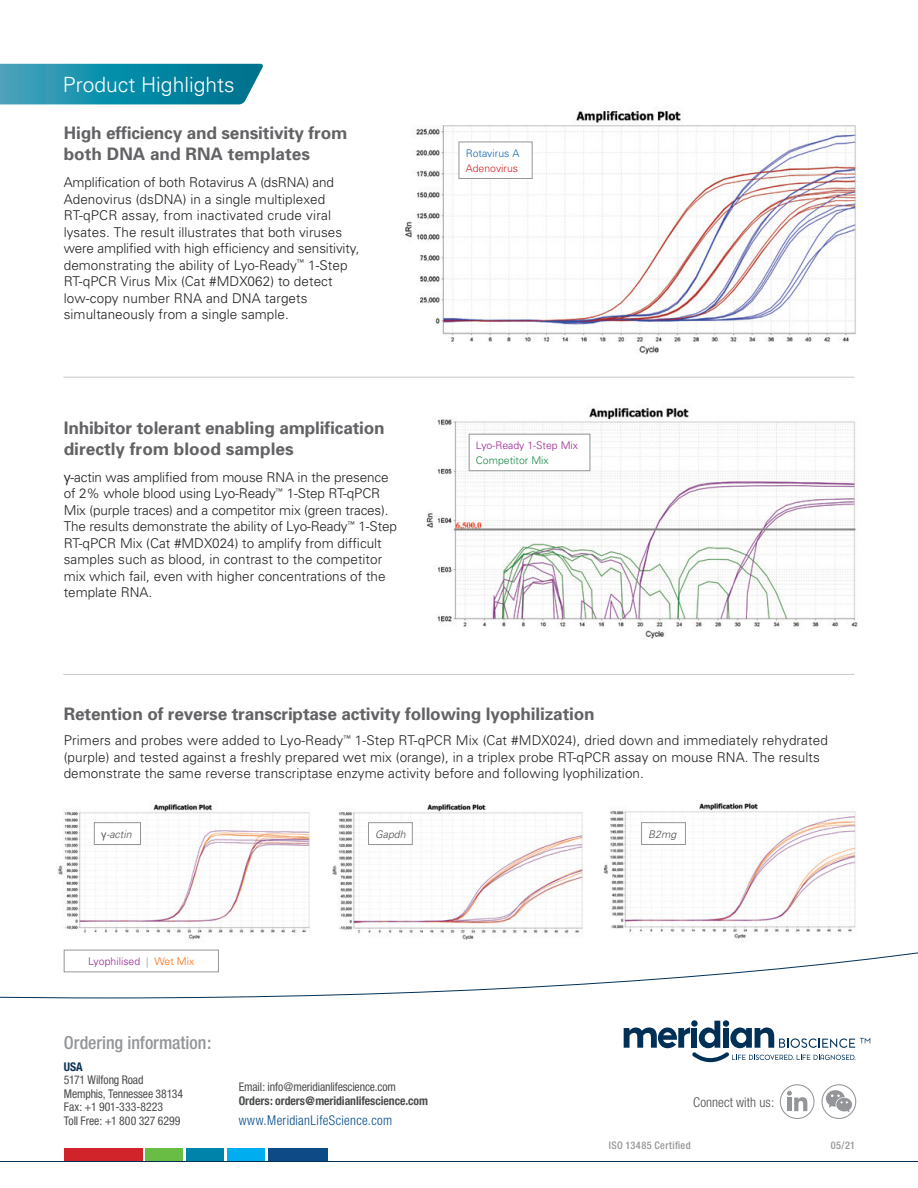
<style>
.page{position:relative;width:918px;height:1188px;background:#fff}
.page>*{position:absolute;margin:0;border:0;box-sizing:border-box;transform-origin:0 0}
.t1{font:300 21px "Univers";color:#fff}
.t2{font:500 condensed 18px "Helvetica Neue";letter-spacing:-.005em;color:#939598}
.sunheading_-_green{font:700 17.25px/20.7px "Univers";letter-spacing:-.01em;color:#636366}
.body{font:300 13.5px/16.5px "Univers";letter-spacing:.005em;color:#231f20}
.t3{font:300 condensed 13.5px "Helvetica Neue";letter-spacing:.025em;color:#004b8d}
.t4{font:300 condensed 13.5px "Helvetica Neue";letter-spacing:.005em;color:#4b4c4d}
.t5{font:condensed 12px "Helvetica Neue";letter-spacing:-.01em;color:#4b4c4d}
.t6{font:700 condensed 12px "Helvetica Neue";letter-spacing:-.005em;color:#4b4c4d}
.t7{font:700 condensed 12px "Helvetica Neue";color:#093153}
.body-2{font:300 10.5px "Univers";color:#99248e}
.t8{font:500 condensed 10.5px "Helvetica Neue";letter-spacing:.04em;color:#939598}
.body-3{font:italic 300 10.5px "Univers";color:#4b4c4d}
.body-4{font:300 10.5px "Univers";color:#188847}
.body-5{font:300 10.5px "Univers";color:#1465b2}
.body-6{font:300 10.5px "Univers";color:#d1232a}
.s1{font-family:"Open Sans";font-weight:400}
.s2{font-family:"Open Sans";font-weight:400;font-style:normal}
.s3{color:#939598}
.s4{color:#f60}
</style>
<div class="page">
<img style="left:405px;top:110px;width:452px;height:245px">
<img style="left:426px;top:408px;width:432px;height:231px">
<img style="left:603px;top:803px;width:254px;height:136px">
<img style="left:332px;top:804px;width:251px;height:136px">
<img style="left:58px;top:804px;width:252px;height:136px">
<hr style="left:63px;top:377px;width:791px;height:1px;background:#c7c8ca">
<hr style="left:63px;top:674px;width:791px;height:1px;background:#c7c8ca">
<div style="left:469px;top:434px;width:121px;height:37px;background:#fff"></div>
<div style="left:469px;top:434px;width:121px;height:37px;border:1px solid #939598"></div>
<div style="left:94px;top:823px;width:47px;height:21px;background:#fff"></div>
<div style="left:94px;top:822px;width:47px;height:23px;border:1px solid #939598"></div>
<div style="left:368px;top:823px;width:44px;height:21px;background:#fff"></div>
<div style="left:368px;top:822px;width:45px;height:23px;border:1px solid #939598"></div>
<div style="left:642px;top:823px;width:43px;height:21px;background:#fff"></div>
<div style="left:641px;top:822px;width:45px;height:23px;border:1px solid #939598"></div>
<svg style="left:0;top:64px;width:263px;height:40px;background:#1b8fa9"></svg>
<div style="left:459px;top:142px;width:73px;height:36px;background:#fff"></div>
<div style="left:459px;top:142px;width:74px;height:37px;border:1px solid #939598"></div>
<div style="left:268px;top:1148px;width:60px;height:13px;background:#0e4a86"></div>
<div style="left:227px;top:1148px;width:38px;height:13px;background:#00aeef"></div>
<div style="left:186px;top:1148px;width:38px;height:13px;background:#0083ab"></div>
<div style="left:64px;top:1148px;width:78px;height:13px;background:#d1232a"></div>
<div style="left:145px;top:1148px;width:38px;height:13px;background:#69bd45"></div>
<hr style="left:0;top:1161px;width:918px;height:1px;background:#003056">
<svg style="left:0;top:949px;width:918px;height:50px"></svg>
<div style="left:780px;top:1084px;width:35px;height:35px;border:1px solid #939598;border-radius:50%"></div>
<svg style="left:787px;top:1091px;width:20px;height:20px"></svg>
<div style="left:822px;top:1084px;width:34px;height:35px;border:1px solid #939598;border-radius:50%"></div>
<svg style="left:826px;top:1090px;width:26px;height:22px"></svg>
<svg style="left:624px;top:1021px;width:246px;height:42px"></svg>
<p class="t1" style="left:63px;top:72px;width:173px">Product Highlights</p>
<p class="sunheading_-_green" style="left:64px;top:123px;width:285px">High efficiency and sensitivity from both DNA and RNA templates</p>
<p class="body" style="left:64px;top:174px;width:297px">Amplification of both Rotavirus A (dsRNA) and Adenovirus (dsDNA) in a single multiplexed RT-qPCR assay, from inactivated crude viral lysates. The result illustrates that both viruses were amplified with high efficiency and sensitivity, demonstrating the ability of Lyo-Ready<sup>™</sup> 1-Step RT-qPCR Virus Mix (Cat #MDX062) to detect low-copy number RNA and DNA targets simultaneously from a single sample.</p>
<p class="sunheading_-_green" style="left:64px;top:418px;width:323px">Inhibitor tolerant enabling amplification directly from blood samples</p>
<p class="body" style="left:64px;top:469px;width:335px"><span class="s1">γ</span>-actin was amplified from mouse RNA in the presence of 2% whole blood using Lyo-Ready<sup>™</sup> 1-Step RT-qPCR Mix (purple traces) and a competitor mix (green traces).<br>The results demonstrate the ability of Lyo-Ready<sup>™</sup> 1-Step RT-qPCR Mix (Cat #MDX024) to amplify from difficult samples such as blood, in contrast to the competitor mix which fail, even with higher concentrations of the template RNA.</p>
<p class="body-5" style="left:466px;top:147px;width:55px">Rotavirus A</p>
<p class="body-6" style="left:466px;top:162px;width:54px">Adenovirus</p>
<p class="body-2" style="left:476px;top:439px;width:104px">Lyo-Ready 1-Step Mix</p>
<p class="body-4" style="left:476px;top:454px;width:74px">Competitor Mix</p>
<p class="sunheading_-_green" style="left:64px;top:703px;width:533px">Retention of reverse transcriptase activity following lyophilization</p>
<p class="body" style="left:64px;top:732px;width:766px">Primers and probes were added to Lyo-Ready<sup>™</sup> 1-Step RT-qPCR Mix (Cat #MDX024), dried down and immediately rehydrated (purple) and tested against a freshly prepared wet mix (orange), in a triplex probe RT-qPCR assay on mouse RNA. The results demonstrate the same reverse transcriptase enzyme activity before and following lyophilization.</p>
<p class="body-3" style="left:101px;top:828px;width:32px"><span class="s2">γ</span>-actin</p>
<p class="body-3" style="left:375px;top:828px;width:32px">Gapdh</p>
<p class="body-3" style="left:648px;top:828px;width:30px">B2mg</p>
<p class="body-2" style="left:88px;top:955px;width:108px">Lyophilised <span class="s3">|</span> <span class="s4">Wet Mix</span></p>
<p class="t2" style="left:64px;top:1032px;width:149px">Ordering information:</p>
<p class="t7" style="left:64px;top:1059px;width:20px">USA</p>
<p class="t5" style="left:64px;top:1073px;width:81px">5171 Wilfong Road</p>
<p class="t5" style="left:64px;top:1087px;width:121px">Memphis, Tennessee 38134</p>
<p class="t5" style="left:64px;top:1100px;width:101px">Fax: +1 901-333-8223</p>
<p class="t5" style="left:64px;top:1114px;width:118px">Toll Free: +1 800 327 6299</p>
<p class="t5" style="left:239px;top:1080px;width:159px">Email: info@meridianlifescience.com</p>
<p class="t6" style="left:239px;top:1093px;width:191px">Orders: orders@meridianlifescience.com</p>
<p class="t3" style="left:239px;top:1112px;width:155px">www.MeridianLifeScience.com</p>
<p class="t4" style="left:693px;top:1095px;width:83px">Connect with us:</p>
<p class="t8" style="left:609px;top:1139px;width:84px">ISO 13485 Certified</p>
<p class="t8" style="left:831px;top:1139px;width:26px">05/21</p>
</div>
